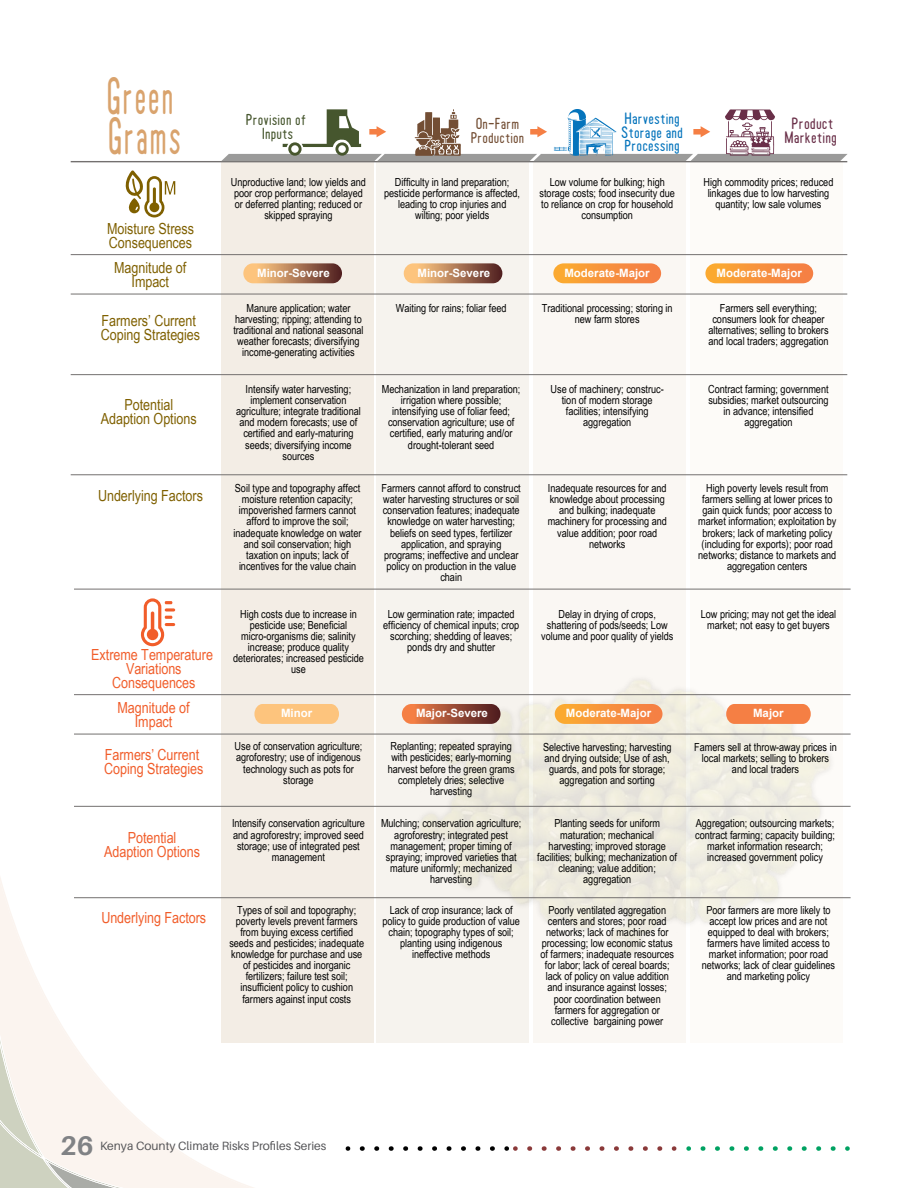
<style>
.page{position:relative;width:918px;height:1188px;background:#fff}
.page>*{position:absolute;margin:0;border:0;box-sizing:border-box;transform-origin:0 0}
.t1{font:45.3px/39.6px "Tomato Round Condensed";color:#d9a36d;scale:.68 1}
.t2{font:700 27px "Aileron";color:#808285}
.t3{font:15.3px/14px "Arial MT Narrow";color:#f15d2a;text-align:center}
.t4{font:15.3px/14px "Arial MT Narrow";color:#7f6000;text-align:center}
.t5{font:14.4px/14px "Tomato Round Condensed";letter-spacing:-.04em;color:#692f48;text-align:center}
.t6{font:14.1px/14px "Tomato Round Condensed";letter-spacing:-.04em;color:#0574bc}
.t7{font:13.95px/14px "Tomato Round Condensed";letter-spacing:-.04em;color:#46562e;text-align:center}
.t8{font:13.8px/14px "Tomato Round Condensed";letter-spacing:-.04em;color:#734e34;text-align:center}
.t9{font:12px "Aileron";color:#565659}
.t10{font:700 11.4px "Arial";color:#fff}
.t11{font:11.1px/11.1px "Arial MT Narrow";color:#000;text-align:center}
</style>
<div class="page">
<svg style="left:0;top:877px;width:259px;height:311px"></svg>
<svg style="left:0;top:1035px;width:128px;height:153px"></svg>
<svg style="left:362px;top:1146px;width:133px;height:5px"></svg>
<svg style="left:529px;top:1146px;width:134px;height:5px"></svg>
<svg style="left:703px;top:1146px;width:133px;height:5px"></svg>
<div style="left:377px;top:161px;width:152px;height:881px;background:#f6f3ee"></div>
<svg style="left:533px;top:161px;width:153px;height:881px;fill:#faf7f3"></svg>
<svg style="left:690px;top:161px;width:153px;height:881px"></svg>
<div style="left:221px;top:161px;width:152px;height:881px;background:#f3ede5"></div>
<hr style="left:71px;top:374px;width:776px;height:1px;background:#73706f">
<hr style="left:71px;top:474px;width:776px;height:1px;background:#73706f">
<hr style="left:74px;top:589px;width:777px;height:1px;background:#73706f">
<hr style="left:71px;top:254px;width:776px;height:1px;background:#73706f">
<hr style="left:71px;top:294px;width:776px;height:1px;background:#73706f">
<hr style="left:74px;top:806px;width:777px;height:1px;background:#73706f">
<hr style="left:74px;top:897px;width:777px;height:1px;background:#73706f">
<hr style="left:74px;top:694px;width:777px;height:1px;background:#73706f">
<hr style="left:74px;top:734px;width:777px;height:1px;background:#73706f">
<div style="left:254px;top:704px;width:85px;height:20px;background:#fdc47d"></div>
<svg style="left:726px;top:704px;width:85px;height:20px;background:#f5854c"></svg>
<hr style="left:71px;top:161px;width:776px;height:1px;background:#73706f">
<svg style="left:221px;top:109px;width:627px;height:52px"></svg>
<svg style="left:555px;top:704px;width:108px;height:20px;background:#f69743"></svg>
<svg style="left:243px;top:263px;width:99px;height:20px;background:#b5815b"></svg>
<svg style="left:141px;top:598px;width:34px;height:48px"></svg>
<svg style="left:553px;top:263px;width:108px;height:20px;background:#f79846"></svg>
<svg style="left:705px;top:263px;width:108px;height:20px;background:#f79946"></svg>
<svg style="left:404px;top:263px;width:98px;height:20px;background:#b4805a"></svg>
<div style="left:402px;top:704px;width:99px;height:20px;background:linear-gradient(to right,#ff874a,#481b23);border-radius:10px"></div>
<svg style="left:125px;top:170px;width:50px;height:47px"></svg>
<h1 class="t1" style="left:106px;top:79px;width:113px">Green<br>Grams</h1>
<h3 class="t4" style="left:107px;top:222px;width:88px;text-align:left">Moisture Stress<br>Consequences</h3>
<h3 class="t4" style="left:114px;top:261px;width:74px">Magnitude of<br>Impact</h3>
<h3 class="t4" style="left:101px;top:314px;width:101px;text-align:left">Farmers’ Current<br>Coping Strategies</h3>
<h3 class="t4" style="left:101px;top:397px;width:97px">Potential<br>Adaption Options</h3>
<p class="t6" style="left:621px;top:112px;width:64px">Harvesting<br>Storage and<br>Processing</p>
<p class="t7" style="left:245px;top:113px;width:63px">Provision of<br>Inputs</p>
<p class="t5" style="left:784px;top:118px;width:54px">Product<br>Marketing</p>
<p class="t8" style="left:470px;top:118px;width:56px">On-Farm<br>Production</p>
<p class="t11" style="left:231px;top:176px;width:137px">Unproductive land; low yields and poor crop performance; delayed or deferred planting; reduced or skipped spraying</p>
<p class="t11" style="left:384px;top:176px;width:138px">Difficulty in land preparation; pesticide performance is affected, leading to crop injuries and wilting; poor yields</p>
<p class="t11" style="left:539px;top:176px;width:137px">Low volume for bulking; high storage costs; food insecurity due to reliance on crop for household consumption</p>
<p class="t11" style="left:704px;top:176px;width:131px">High commodity prices; reduced linkages due to low harvesting quantity; low sale volumes</p>
<p class="t10" style="left:257px;top:265px;width:74px">Minor-Severe</p>
<p class="t10" style="left:418px;top:265px;width:74px">Minor-Severe</p>
<p class="t10" style="left:564px;top:265px;width:87px">Moderate-Major</p>
<p class="t10" style="left:716px;top:265px;width:87px">Moderate-Major</p>
<p class="t11" style="left:233px;top:302px;width:132px">Manure application; water harvesting; ripping; attending to traditional and national seasonal weather forecasts; diversifying income-generating activities</p>
<p class="t11" style="left:396px;top:302px;width:112px">Waiting for rains; foliar feed</p>
<p class="t11" style="left:542px;top:302px;width:132px">Traditional processing; storing in new farm stores</p>
<p class="t11" style="left:708px;top:302px;width:122px">Farmers sell everything; consumers look for cheaper alternatives; selling to brokers and local traders; aggregation</p>
<p class="t11" style="left:236px;top:383px;width:126px">Intensify water harvesting; implement conservation agriculture; integrate traditional and modern forecasts; use of certified and early-maturing seeds; diversifying income sources</p>
<p class="t11" style="left:382px;top:383px;width:140px">Mechanization in land preparation; irrigation where possible; intensifying use of foliar feed; conservation agriculture; use of certified, early maturing and/or drought-tolerant seed</p>
<p class="t11" style="left:551px;top:383px;width:115px">Use of machinery; construc&shy;tion of modern storage facilities; intensifying aggregation</p>
<p class="t11" style="left:708px;top:383px;width:122px">Contract farming; government subsidies; market outsourcing in advance; intensified aggregation</p>
<h3 class="t4" style="left:98px;top:489px;width:106px">Underlying Factors</h3>
<p class="t11" style="left:234px;top:483px;width:130px">Soil type and topography affect moisture retention capacity; impoverished farmers cannot afford to improve the soil; inadequate knowledge on water and soil conservation; high taxation on inputs; lack of incentives for the value chain</p>
<p class="t11" style="left:382px;top:483px;width:141px">Farmers cannot afford to construct water harvesting structures or soil conservation features; inadequate knowledge on water harvesting; beliefs on seed types, fertilizer application, and spraying programs; ineffective and unclear policy on production in the value chain</p>
<p class="t11" style="left:548px;top:483px;width:121px">Inadequate resources for and knowledge about processing and bulking; inadequate machinery for processing and value addition; poor road networks</p>
<p class="t11" style="left:698px;top:483px;width:140px">High poverty levels result from farmers selling at lower prices to gain quick funds; poor access to market information; exploitation by brokers; lack of marketing policy (including for exports); poor road networks; distance to markets and aggregation centers</p>
<p class="t11" style="left:233px;top:608px;width:132px">High costs due to increase in pesticide use; Beneficial micro-organisms die; salinity increase; produce quality deteriorates; increased pesticide use</p>
<p class="t11" style="left:383px;top:608px;width:137px">Low germination rate; impacted efficiency of chemical inputs; crop scorching; shedding of leaves; ponds dry and shutter</p>
<p class="t11" style="left:701px;top:608px;width:137px">Low pricing; may not get the ideal market; not easy to get buyers</p>
<p class="t11" style="left:541px;top:608px;width:134px">Delay in drying of crops, shattering of pods/seeds; Low volume and poor quality of yields</p>
<h3 class="t3" style="left:91px;top:648px;width:123px">Extreme Temperature<br>Variations<br>Consequences</h3>
<h3 class="t3" style="left:118px;top:701px;width:74px">Magnitude of<br>Impact</h3>
<h3 class="t3" style="left:104px;top:748px;width:101px;text-align:left">Farmers’ Current<br>Coping Strategies</h3>
<h3 class="t3" style="left:104px;top:831px;width:97px">Potential<br>Adaption Options</h3>
<p class="t10" style="left:416px;top:706px;width:73px">Major-Severe</p>
<p class="t10" style="left:281px;top:706px;width:33px">Minor</p>
<p class="t10" style="left:753px;top:706px;width:32px">Major</p>
<p class="t10" style="left:566px;top:706px;width:87px">Moderate-Major</p>
<p class="t11" style="left:235px;top:741px;width:129px">Use of conservation agriculture; agroforestry; use of indigenous technology such as pots for storage</p>
<p class="t11" style="left:232px;top:818px;width:134px">Intensify conservation agriculture and agroforestry; improved seed storage; use of integrated pest management</p>
<p class="t11" style="left:388px;top:741px;width:128px">Replanting; repeated spraying with pesticides; early-morning harvest before the green grams completely dries; selective harvesting</p>
<p class="t11" style="left:381px;top:818px;width:142px">Mulching; conservation agriculture; agroforestry; integrated pest management; proper timing of spraying; improved varieties that mature uniformly; mechanized harvesting</p>
<p class="t11" style="left:543px;top:742px;width:130px">Selective harvesting; harvesting and drying outside; Use of ash, guards, and pots for storage; aggregation and sorting</p>
<p class="t11" style="left:694px;top:742px;width:144px">Famers sell at throw-away prices in local markets; selling to brokers and local traders</p>
<p class="t11" style="left:537px;top:818px;width:141px">Planting seeds for uniform maturation; mechanical harvesting; improved storage facilities; bulking; mechanization of cleaning; value addition; aggregation</p>
<p class="t11" style="left:695px;top:818px;width:141px">Aggregation; outsourcing markets; contract farming; capacity building; market information research; increased government policy</p>
<h3 class="t3" style="left:101px;top:910px;width:106px">Underlying Factors</h3>
<p class="t11" style="left:229px;top:904px;width:136px">Types of soil and topography; poverty levels prevent farmers from buying excess certified seeds and pesticides; inadequate knowledge for purchase and use of pesticides and inorganic fertilizers; failure test soil; insufficient policy to cushion farmers against input costs</p>
<p class="t11" style="left:383px;top:904px;width:139px">Lack of crop insurance; lack of policy to guide production of value chain; topography types of soil; planting using indigenous ineffective methods</p>
<p class="t11" style="left:541px;top:904px;width:135px">Poorly ventilated aggregation centers and stores; poor road networks; lack of machines for processing; low economic status of farmers; inadequate resources for labor; lack of cereal boards; lack of policy on value addition and insurance against losses; poor coordination between farmers for aggregation or collective bargaining power</p>
<p class="t11" style="left:702px;top:904px;width:135px">Poor farmers are more likely to accept low prices and are not equipped to deal with brokers; farmers have limited access to market information; poor road networks; lack of clear guidelines and marketing policy</p>
<h2 class="t2" style="left:60px;top:1130px;width:35px">26</h2>
<p class="t9" style="left:100px;top:1140px;width:228px">Kenya County Climate Risks Profiles Series</p>
</div>
